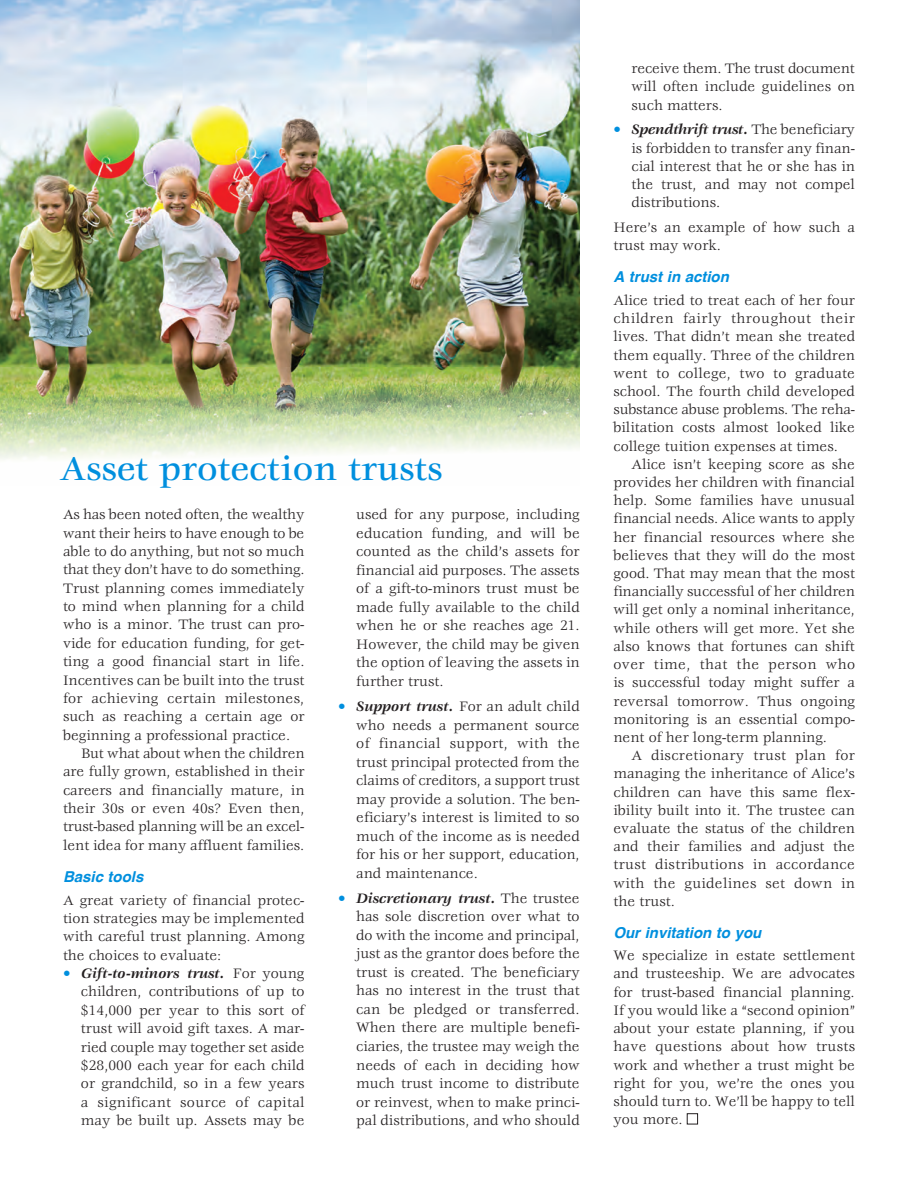
<style>
.page{position:relative;width:918px;height:1188px;background:#fff}
.page>*{position:absolute;margin:0;border:0;box-sizing:border-box;transform-origin:0 0}
.Headline{font:500 36px "Veljovic";color:#008fde}
.bulleted_body{font:15px/18.5px "Veljovic";color:#231f20;text-align:justify}
.Body_no_indent{font:15px/18.1px "Veljovic";color:#231f20;text-align:justify}
.Body{font:15px/18.1px "Veljovic";color:#231f20;text-align:justify}
.Color_subhead{font:italic 700 15px "Helvetica";color:#008fde}
.s1{color:#008fde}
.s2{font-weight:700;font-style:italic}
</style>
<div class="page">
<img style="left:0;top:0;width:580px;height:459px">
<div style="left:687px;top:1113px;width:11px;height:11px;border:1px solid #231f20"></div>
<p class="Headline" style="left:60px;top:450px;width:384px">Asset protection trusts</p>
<p class="Body_no_indent" style="left:63px;top:506px;width:243px">As has been noted often, the wealthy want their heirs to have enough to be able to do anything, but not so much that they don’t have to do something.<br>Trust planning comes immediately to mind when planning for a child who is a minor. The trust can pro&shy;vide for education funding, for get&shy;ting a good financial start in life.<br>Incentives can be built into the trust for achieving certain milestones, such as reaching a certain age or beginning a professional practice.</p>
<p class="Body" style="left:63px;top:745px;width:243px;text-indent:18px">But what about when the children are fully grown, established in their careers and financially mature, in their 30s or even 40s? Even then, trust-based planning will be an excel&shy;lent idea for many affluent families.</p>
<p class="Color_subhead" style="left:63px;top:864px;width:82px">Basic tools</p>
<p class="Body_no_indent" style="left:63px;top:891px;width:243px">A great variety of financial protec&shy;tion strategies may be implemented with careful trust planning. Among the choices to evaluate:</p>
<p class="bulleted_body" style="left:81px;top:965px;width:225px;text-indent:-18px"><span class="s1">•</span> <span class="s2">Gift-to-minors trust.</span> For young children, contributions of up to $14,000 per year to this sort of trust will avoid gift taxes. A mar&shy;ried couple may together set aside $28,000 each year for each child or grandchild, so in a few years a significant source of capital may be built up. Assets may be</p>
<p class="bulleted_body" style="left:356px;top:506px;width:225px">used for any purpose, including education funding, and will be counted as the child’s assets for financial aid purposes. The assets of a gift-to-minors trust must be made fully available to the child when he or she reaches age 21.<br>However, the child may be given the option of leaving the assets in further trust.</p>
<p class="bulleted_body" style="left:356px;top:698px;width:225px;text-indent:-18px"><span class="s1">•</span> <span class="s2">Support trust.</span> For an adult child who needs a permanent source of financial support, with the trust principal protected from the claims of creditors, a support trust may provide a solution. The ben&shy;eficiary’s interest is limited to so much of the income as is needed for his or her support, education, and maintenance.</p>
<p class="bulleted_body" style="left:356px;top:890px;width:225px;text-indent:-18px"><span class="s1">•</span> <span class="s2">Discretionary trust.</span> The trustee has sole discretion over what to do with the income and principal, just as the grantor does before the trust is created. The beneficiary has no interest in the trust that can be pledged or transferred.<br>When there are multiple benefi&shy;ciaries, the trustee may weigh the needs of each in deciding how much trust income to distribute or reinvest, when to make princi&shy;pal distributions, and who should</p>
<p class="bulleted_body" style="left:632px;top:60px;width:225px">receive them. The trust document will often include guidelines on such matters.</p>
<p class="bulleted_body" style="left:631px;top:121px;width:225px;text-indent:-18px"><span class="s1">•</span> <span class="s2">Spendthrift trust.</span> The beneficiary is forbidden to transfer any finan&shy;cial interest that he or she has in the trust, and may not compel distributions.</p>
<p class="Body_no_indent" style="left:613px;top:219px;width:243px">Here’s an example of how such a trust may work.</p>
<p class="Color_subhead" style="left:613px;top:265px;width:117px">A trust in action</p>
<p class="Body_no_indent" style="left:613px;top:292px;width:243px">Alice tried to treat each of her four children fairly throughout their lives. That didn’t mean she treated them equally. Three of the children went to college, two to graduate school. The fourth child developed substance abuse problems. The reha&shy;bilitation costs almost looked like college tuition expenses at times.</p>
<p class="Body" style="left:613px;top:456px;width:243px;text-indent:18px">Alice isn’t keeping score as she provides her children with financial help. Some families have unusual financial needs. Alice wants to apply her financial resources where she believes that they will do the most good. That may mean that the most financially successful of her children will get only a nominal inheritance, while others will get more. Yet she also knows that fortunes can shift over time, that the person who is successful today might suffer a reversal tomorrow. Thus ongoing monitoring is an essential compo&shy;nent of her long-term planning.</p>
<p class="Body" style="left:613px;top:747px;width:243px;text-indent:18px">A discretionary trust plan for managing the inheritance of Alice’s children can have this same flex&shy;ibility built into it. The trustee can evaluate the status of the children and their families and adjust the trust distributions in accordance with the guidelines set down in the trust.</p>
<p class="Color_subhead" style="left:613px;top:920px;width:149px">Our invitation to you</p>
<p class="Body_no_indent" style="left:613px;top:947px;width:243px">We specialize in estate settlement and trusteeship. We are advocates for trust-based financial planning.<br>If you would like a “second opinion” about your estate planning, if you have questions about how trusts work and whether a trust might be right for you, we’re the ones you should turn to. We’ll be happy to tell you more.</p>
</div>
